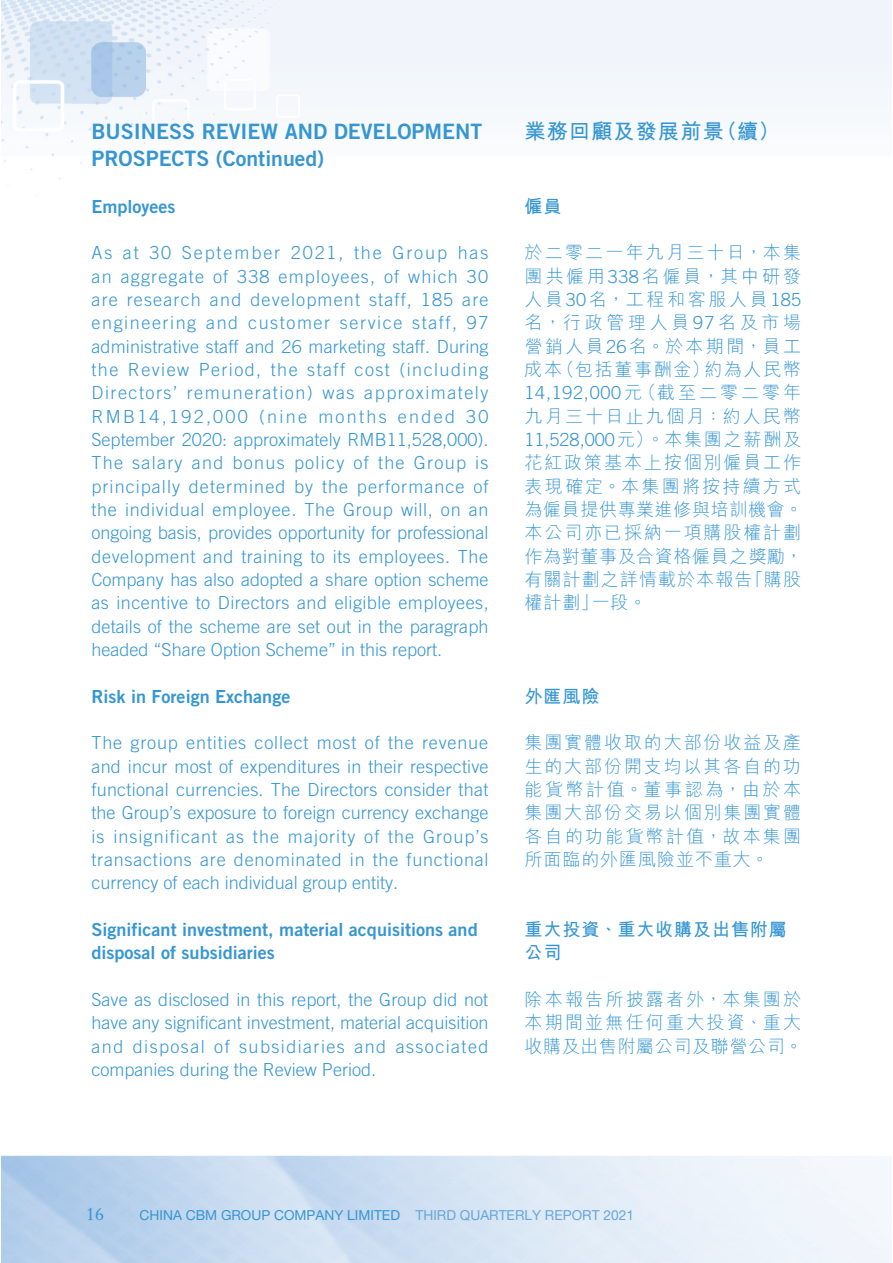
<style>
.page{position:relative;width:893px;height:1263px;background:#fff}
.page>*{position:absolute;margin:0;border:0;box-sizing:border-box;transform-origin:0 0}
.t1{font:21.15px/26.5px "Trade Gothic LT Std Bd 2";color:#3696d2}
.t2{font:21.15px "M Hei HK Bold E Ten B5 H";letter-spacing:.05em;color:#3696d2}
.t3{font:300 18px/23.4px "Trade Gothic LT Std";color:#3696d2;text-align:justify}
.t4{font:18px/23.4px "M Hei HK Light E Ten B5 H";letter-spacing:.105em;color:#3696d2;text-align:justify}
.t5{font:18px/23.4px "Trade Gothic LT Std Bd 2";color:#3696d2}
.t6{font:18px/23.4px "M Hei HK Bold E Ten B5 H";letter-spacing:.05em;color:#3696d2}
.t7{font:18px "Stempel Garamond LT Std";color:#3696d2}
.t8{font:13.8px "Helvetica Neue LT Std";color:#3696d2}
.s1{font-family:"Trade Gothic LT Std";font-weight:300}
.s2{font-family:"M Hei HK Light E Ten B5 H";font-weight:400}
.s3{color:#67a6da}
</style>
<div class="page">
<img style="left:1px;top:0;width:890px;height:1263px">
<p class="t1" style="left:91px;top:120px;width:392px">BUSINESS REVIEW AND DEVELOPMENT<br>PROSPECTS (Continued)</p>
<p class="t5" style="left:91px;top:196px;width:86px">Employees</p>
<p class="t3" style="left:91px;top:243px;width:399px">As at 30 September 2021, the Group has an aggregate of 338 employees, of which 30 are research and development staff, 185 are engineering and customer service staff, 97 administrative staff and 26 marketing staff. During the Review Period, the staff cost (including Directors’ remuneration) was approximately RMB14,192,000 (nine months ended 30<br>September 2020: approximately RMB11,528,000).<br>The salary and bonus policy of the Group is principally determined by the performance of the individual employee. The Group will, on an ongoing basis, provides opportunity for professional development and training to its employees. The Company has also adopted a share option scheme as incentive to Directors and eligible employees, details of the scheme are set out in the paragraph headed “Share Option Scheme” in this report.</p>
<p class="t5" style="left:91px;top:686px;width:200px">Risk in Foreign Exchange</p>
<p class="t3" style="left:91px;top:733px;width:399px">The group entities collect most of the revenue and incur most of expenditures in their respective functional currencies. The Directors consider that the Group’s exposure to foreign currency exchange is insignificant as the majority of the Group’s transactions are denominated in the functional currency of each individual group entity.</p>
<p class="t5" style="left:91px;top:919px;width:388px">Significant investment, material acquisitions and disposal of subsidiaries</p>
<p class="t3" style="left:91px;top:990px;width:398px">Save as disclosed in this report, the Group did not have any significant investment, material acquisition and disposal of subsidiaries and associated companies during the Review Period.</p>
<p class="t2" style="left:524px;top:123px;width:257px">業務回顧及發展前景（續）</p>
<p class="t6" style="left:524px;top:197px;width:38px">僱員</p>
<p class="t4" style="left:524px;top:243px;width:278px">於二零二一年九月三十日，本集團共僱用<span class="s1">338</span>名僱員，其中研發人員<span class="s1">30</span>名，工程和客服人員<span class="s1">185</span>名，行政管理人員<span class="s1">97</span>名及市場營銷人員<span class="s1">26</span>名。於本期間，員工成本（包括董事酬金）約為人民幣</p>
<p class="t3" style="left:524px;top:383px;width:278px">14,192,000<span class="s2">元（截至二零二零年</span></p>
<p class="t4" style="left:524px;top:407px;width:278px">九月三十日止九個月：約人民幣</p>
<p class="t3" style="left:524px;top:430px;width:278px">11,528,000<span class="s2">元）。本集團之薪酬及</span></p>
<p class="t4" style="left:524px;top:453px;width:280px">花紅政策基本上按個別僱員工作表現確定。本集團將按持續方式為僱員提供專業進修與培訓機會。本公司亦已採納一項購股權計劃作為對董事及合資格僱員之獎勵，有關計劃之詳情載於本報告「購股權計劃」一段。</p>
<p class="t6" style="left:524px;top:687px;width:76px">外匯風險</p>
<p class="t4" style="left:524px;top:733px;width:278px">集團實體收取的大部份收益及產生的大部份開支均以其各自的功能貨幣計值。董事認為，由於本集團大部份交易以個別集團實體各自的功能貨幣計值，故本集團所面臨的外匯風險並不重大。</p>
<p class="t6" style="left:524px;top:920px;width:264px">重大投資、重大收購及出售附屬公司</p>
<p class="t4" style="left:524px;top:990px;width:280px">除本報告所披露者外，本集團於本期間並無任何重大投資、重大收購及出售附屬公司及聯營公司。</p>
<p class="t7" style="left:86px;top:1203px;width:20px">16</p>
<p class="t8" style="left:140px;top:1207px;width:496px">CHINA CBM GROUP COMPANY LIMITED <span class="s3">THIRD QUARTERLY REPORT 2021</span></p>
</div>
